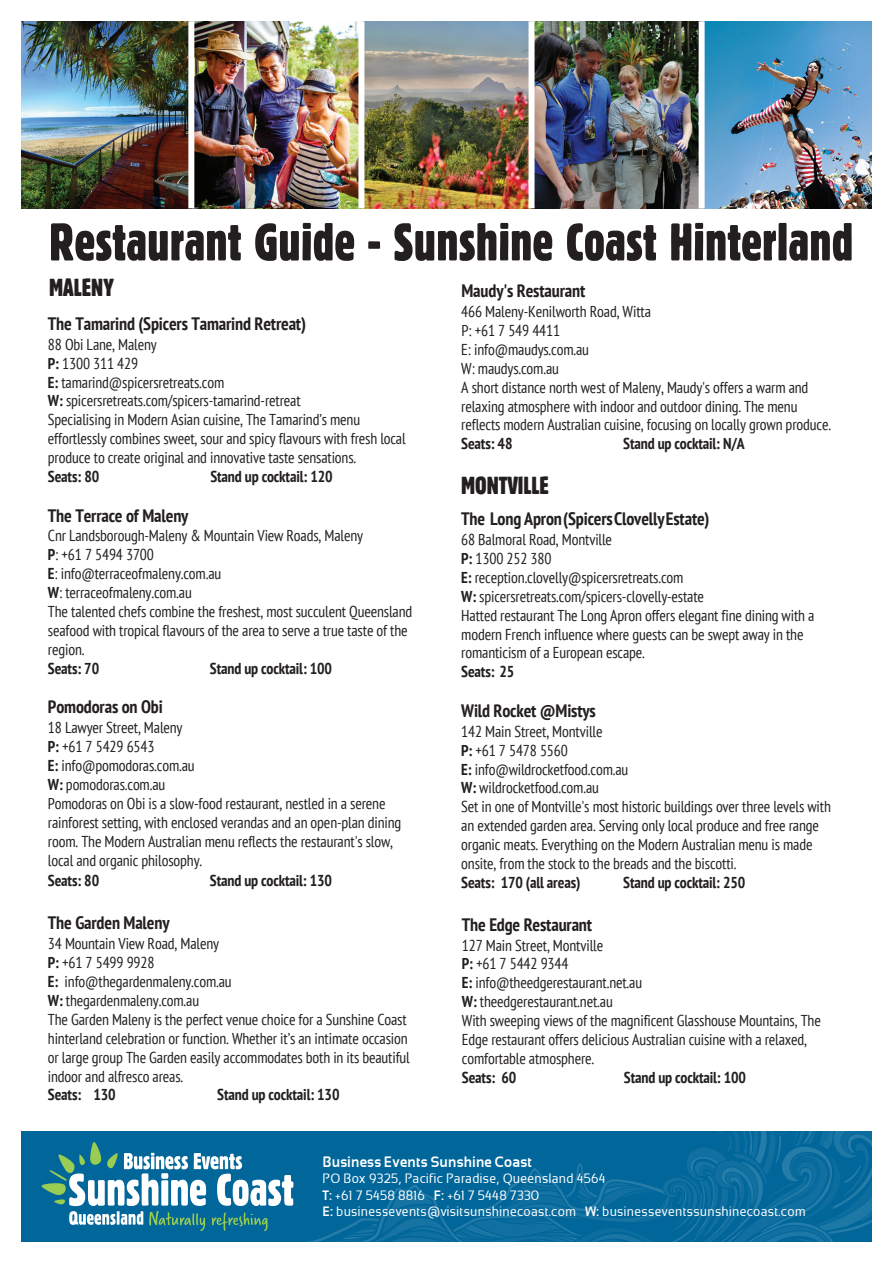
<style>
.page{position:relative;width:893px;height:1263px;background:#fff}
.page>*{position:absolute;margin:0;border:0;box-sizing:border-box;transform-origin:0 0}
.t1{font:51px "Alive";color:#231f20}
.t2{font:24px "Alive";letter-spacing:-.005em;color:#231f20}
.t3{font:700 condensed 18px "PT Sans";letter-spacing:-.01em;color:#231f20}
.t4{font:condensed 15.75px/18.9px "PT Sans";letter-spacing:-.01em;color:#231f20}
.t5{font:700 condensed 15.75px "PT Sans";letter-spacing:-.01em;color:#231f20}
.t6{font:700 15px "Sansation";color:#fff}
.t7{font:13.5px/16.2px "Sansation";color:#fff}
.s1{font-weight:700}
</style>
<div class="page">
<div style="left:21px;top:1131px;width:851px;height:111px;background:#01669a"></div>
<svg style="left:41px;top:1131px;width:831px;height:111px"></svg>
<img style="left:21px;top:21px;width:851px;height:187px">
<div style="left:188px;top:21px;width:6px;height:187px;background:#fff"></div>
<div style="left:358px;top:21px;width:6px;height:187px;background:#fff"></div>
<div style="left:528px;top:21px;width:6px;height:187px;background:#fff"></div>
<div style="left:699px;top:21px;width:6px;height:187px;background:#fff"></div>
<h1 class="t1" style="left:49px;top:210px;width:806px">Restaurant Guide - Sunshine Coast Hinterland</h1>
<h2 class="t2" style="left:49px;top:272px;width:66px">MALENY</h2>
<p class="t3" style="left:48px;top:312px;width:260px">The Tamarind (Spicers Tamarind Retreat)</p>
<p class="t4" style="left:48px;top:334px;width:359px">88 Obi Lane, Maleny<br><span class="s1">P:</span> 1300 311 429<br><span class="s1">E:</span> tamarind@spicersretreats.com<br><span class="s1">W:</span> spicersretreats.com/spicers-tamarind-retreat<br>Specialising in Modern Asian cuisine, The Tamarind’s menu effortlessly combines sweet, sour and spicy flavours with fresh local produce to create original and innovative taste sensations.</p>
<p class="t5" style="left:48px;top:466px;width:53px">Seats: 80</p>
<p class="t5" style="left:210px;top:466px;width:124px">Stand up cocktail: 120</p>
<p class="t3" style="left:48px;top:503px;width:142px">The Terrace of Maleny</p>
<p class="t4" style="left:48px;top:526px;width:366px">Cnr Landsborough-Maleny &amp; Mountain View Roads, Maleny<br><span class="s1">P</span>: +61 7 5494 3700<br><span class="s1">E</span>: info@terraceofmaleny.com.au<br><span class="s1">W</span>: terraceofmaleny.com.au<br>The talented chefs combine the freshest, most succulent Queensland seafood with tropical flavours of the area to serve a true taste of the region.</p>
<p class="t5" style="left:48px;top:658px;width:53px">Seats: 70</p>
<p class="t5" style="left:210px;top:658px;width:124px">Stand up cocktail: 100</p>
<p class="t3" style="left:48px;top:695px;width:116px">Pomodoras on Obi</p>
<p class="t4" style="left:48px;top:718px;width:355px">18 Lawyer Street, Maleny<br><span class="s1">P:</span> +61 7 5429 6543<br><span class="s1">E:</span> info@pomodoras.com.au<br><span class="s1">W:</span> pomodoras.com.au<br>Pomodoras on Obi is a slow-food restaurant, nestled in a serene rainforest setting, with enclosed verandas and an open-plan dining room. The Modern Australian menu reflects the restaurant's slow, local and organic philosophy.</p>
<p class="t5" style="left:48px;top:870px;width:53px">Seats: 80</p>
<p class="t5" style="left:210px;top:870px;width:124px">Stand up cocktail: 130</p>
<p class="t3" style="left:48px;top:911px;width:123px">The Garden Maleny</p>
<p class="t4" style="left:48px;top:934px;width:364px">34 Mountain View Road, Maleny<br><span class="s1">P:</span> +61 7 5499 9928<br><span class="s1">E:</span> info@thegardenmaleny.com.au<br><span class="s1">W:</span> thegardenmaleny.com.au<br>The Garden Maleny is the perfect venue choice for a Sunshine Coast hinterland celebration or function. Whether it’s an intimate occasion or large group The Garden easily accommodates both in its beautiful indoor and alfresco areas.</p>
<p class="t5" style="left:48px;top:1084px;width:69px">Seats: 130</p>
<p class="t5" style="left:217px;top:1084px;width:124px">Stand up cocktail: 130</p>
<p class="t3" style="left:461px;top:279px;width:125px">Maudy's Restaurant</p>
<p class="t4" style="left:461px;top:302px;width:371px">466 Maleny-Kenilworth Road, Witta<br>P: +61 7 549 4411<br>E: info@maudys.com.au<br>W: maudys.com.au<br>A short distance north west of Maleny, Maudy's offers a warm and relaxing atmosphere with indoor and outdoor dining. The menu reflects modern Australian cuisine, focusing on locally grown produce.</p>
<p class="t5" style="left:461px;top:433px;width:53px">Seats: 48</p>
<p class="t5" style="left:623px;top:433px;width:123px">Stand up cocktail: N/A</p>
<h2 class="t2" style="left:461px;top:470px;width:89px">MONTVILLE</h2>
<p class="t3" style="left:461px;top:507px;width:250px">The Long Apron(SpicersClovellyEstate)</p>
<p class="t4" style="left:461px;top:530px;width:355px">68 Balmoral Road, Montville<br><span class="s1">P:</span> 1300 252 380<br><span class="s1">E:</span> reception.clovelly@spicersretreats.com<br><span class="s1">W:</span> spicersretreats.com/spicers-clovelly-estate<br>Hatted restaurant The Long Apron offers elegant fine dining with a modern French influence where guests can be swept away in the romanticism of a European escape.</p>
<p class="t5" style="left:461px;top:661px;width:55px">Seats: 25</p>
<p class="t3" style="left:461px;top:699px;width:136px">Wild Rocket @Mistys</p>
<p class="t4" style="left:461px;top:721px;width:371px">142 Main Street, Montville<br><span class="s1">P:</span> +61 7 5478 5560<br><span class="s1">E:</span> info@wildrocketfood.com.au<br><span class="s1">W:</span> wildrocketfood.com.au<br>Set in one of Montville's most historic buildings over three levels with an extended garden area. Serving only local produce and free range organic meats. Everything on the Modern Australian menu is made onsite, from the stock to the breads and the biscotti.</p>
<p class="t5" style="left:461px;top:872px;width:121px">Seats: 170 (all areas)</p>
<p class="t5" style="left:623px;top:872px;width:124px">Stand up cocktail: 250</p>
<p class="t3" style="left:462px;top:912px;width:132px">The Edge Restaurant</p>
<p class="t4" style="left:462px;top:935px;width:360px">127 Main Street, Montville<br><span class="s1">P:</span> +61 7 5442 9344<br><span class="s1">E:</span> info@theedgerestaurant.net.au<br><span class="s1">W:</span> theedgerestaurant.net.au<br>With sweeping views of the magnificent Glasshouse Mountains, The Edge restaurant offers delicious Australian cuisine with a relaxed, comfortable atmosphere.</p>
<p class="t5" style="left:462px;top:1067px;width:56px">Seats: 60</p>
<p class="t5" style="left:624px;top:1067px;width:124px">Stand up cocktail: 100</p>
<p class="t6" style="left:322px;top:1153px;width:211px">Business Events Sunshine Coast</p>
<p class="t7" style="left:322px;top:1171px;width:485px">PO Box 9325, Pacific Paradise, Queensland 4564<br><span class="s1">T:</span> +61 7 5458 8816 <span class="s1">F:</span> +61 7 5448 7330<br><span class="s1">E:</span> businessevents@visitsunshinecoast.com <span class="s1">W:</span> businesseventssunshinecoast.com</p>
</div>
